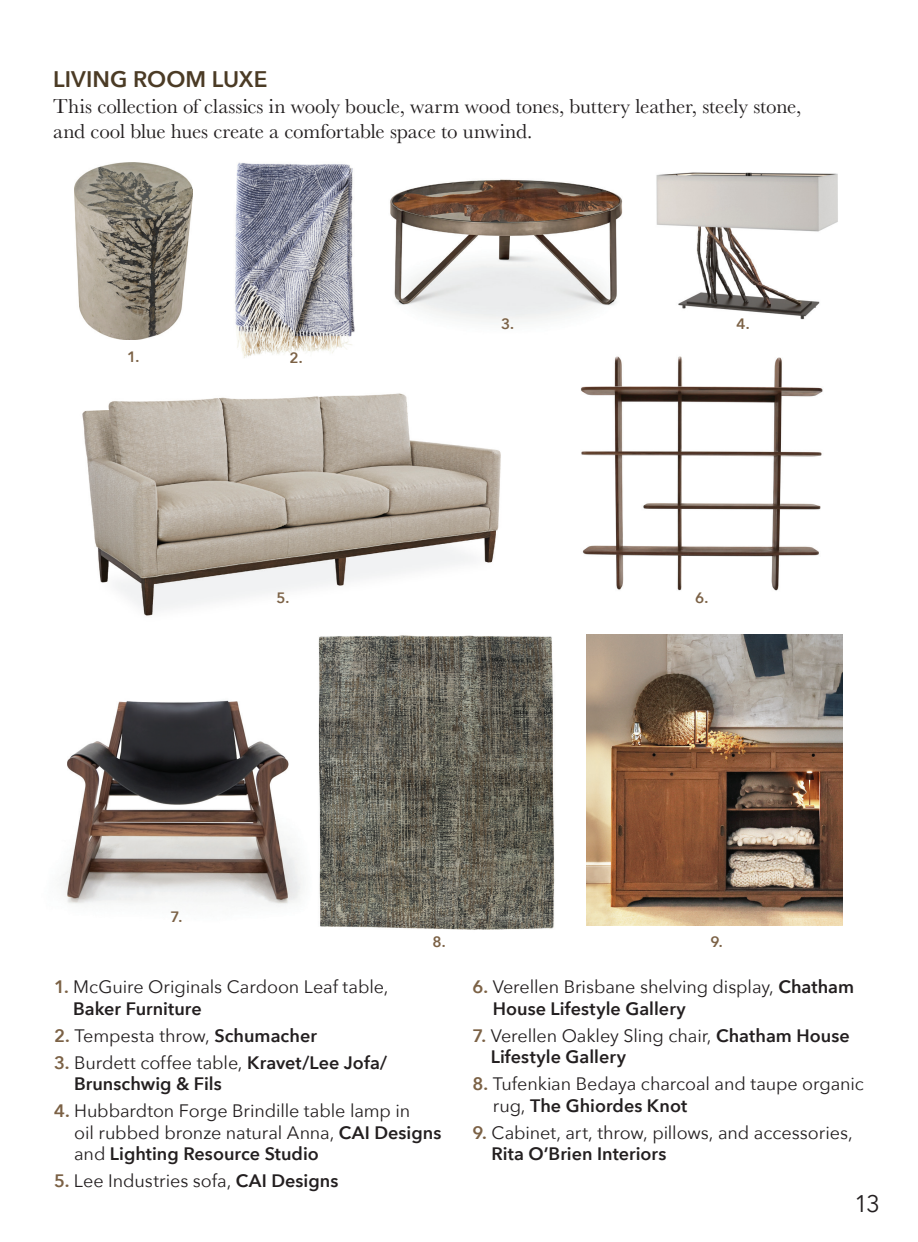
<style>
.page{position:relative;width:918px;height:1242px;background:#fff}
.page>*{position:absolute;margin:0;border:0;box-sizing:border-box;transform-origin:0 0}
.t1{font:24px "Avenir Next";color:#231f20}
.t2{font:600 22.5px "Avenir Next";color:#4b3b25}
.t3{font:21px/25.2px "Baskerville";letter-spacing:-.005em;color:#231f20}
.t4{font:18px/21.6px "Avenir Next";letter-spacing:-.005em;color:#231f20}
.t5{font:600 18px/21.6px "Avenir Next";letter-spacing:.005em;color:#231f20}
.t6{font:600 15px "Avenir Next";color:#7b6145}
.s1{font-weight:600;color:#7b6145}
.s2{font-weight:600}
.s3{color:#7b6145}
.s4{font-weight:400}
</style>
<div class="page">
<img style="left:63px;top:700px;width:241px;height:206px">
<img style="left:74px;top:163px;width:119px;height:176px">
<img style="left:234px;top:162px;width:121px;height:196px">
<img style="left:390px;top:179px;width:233px;height:141px">
<img style="left:656px;top:172px;width:182px;height:148px">
<img style="left:82px;top:393px;width:419px;height:223px">
<img style="left:581px;top:356px;width:242px;height:235px">
<img style="left:318px;top:635px;width:237px;height:295px">
<img style="left:586px;top:635px;width:256px;height:291px">
<p class="t2" style="left:53px;top:60px;width:216px">LIVING ROOM LUXE</p>
<p class="t3" style="left:53px;top:93px;width:750px">This collection of classics in wooly boucle, warm wood tones, buttery leather, steely stone, and cool blue hues create a comfortable space to unwind.</p>
<p class="t6" style="left:127px;top:344px;width:14px">1.</p>
<p class="t6" style="left:289px;top:345px;width:15px">2.</p>
<p class="t6" style="left:276px;top:585px;width:15px">5.</p>
<p class="t6" style="left:171px;top:904px;width:13px">7.</p>
<p class="t6" style="left:501px;top:311px;width:15px">3.</p>
<p class="t6" style="left:737px;top:311px;width:15px">4.</p>
<p class="t6" style="left:695px;top:585px;width:15px">6.</p>
<p class="t6" style="left:432px;top:929px;width:15px">8.</p>
<p class="t6" style="left:711px;top:929px;width:14px">9.</p>
<p class="t4" style="left:73px;top:975px;width:317px;text-indent:-19px"><span class="s1">1.</span> McGuire Originals Cardoon Leaf table,<br><span class="s2">Baker Furniture</span></p>
<p class="t4" style="left:54px;top:1024px;width:264px"><span class="s1">2.</span> Tempesta throw, <span class="s2">Schumacher</span></p>
<p class="t5" style="left:74px;top:1051px;width:315px;text-indent:-20px"><span class="s3">3.</span> <span class="s4">Burdett coffee table,</span> Kravet/Lee Jofa/<br>Brunschwig &amp; Fils</p>
<p class="t4" style="left:74px;top:1099px;width:369px;text-indent:-20px"><span class="s1">4.</span> Hubbardton Forge Brindille table lamp in<br>oil rubbed bronze natural Anna, <span class="s2">CAI Designs </span>and <span class="s2">Lighting Resource Studio</span></p>
<p class="t4" style="left:54px;top:1170px;width:286px"><span class="s1">5.</span> Lee Industries sofa, <span class="s2">CAI Designs</span></p>
<p class="t4" style="left:493px;top:975px;width:363px;text-indent:-20px"><span class="s1">6.</span> Verellen Brisbane shelving display, <span class="s2">Chatham<br>House Lifestyle Gallery</span></p>
<p class="t5" style="left:491px;top:1024px;width:361px;text-indent:-18px"><span class="s3">7.</span> <span class="s4">Verellen Oakley Sling chair,</span> Chatham House<br>Lifestyle Gallery</p>
<p class="t4" style="left:493px;top:1072px;width:373px;text-indent:-20px"><span class="s1">8.</span> Tufenkian Bedaya charcoal and taupe organic rug, <span class="s2">The Ghiordes Knot</span></p>
<p class="t4" style="left:491px;top:1121px;width:363px;text-indent:-19px"><span class="s1">9.</span> Cabinet, art, throw, pillows, and accessories,<br><span class="s2">Rita O’Brien Interiors</span></p>
<h1 class="t1" style="left:854px;top:1183px;width:27px">13</h1>
</div>
